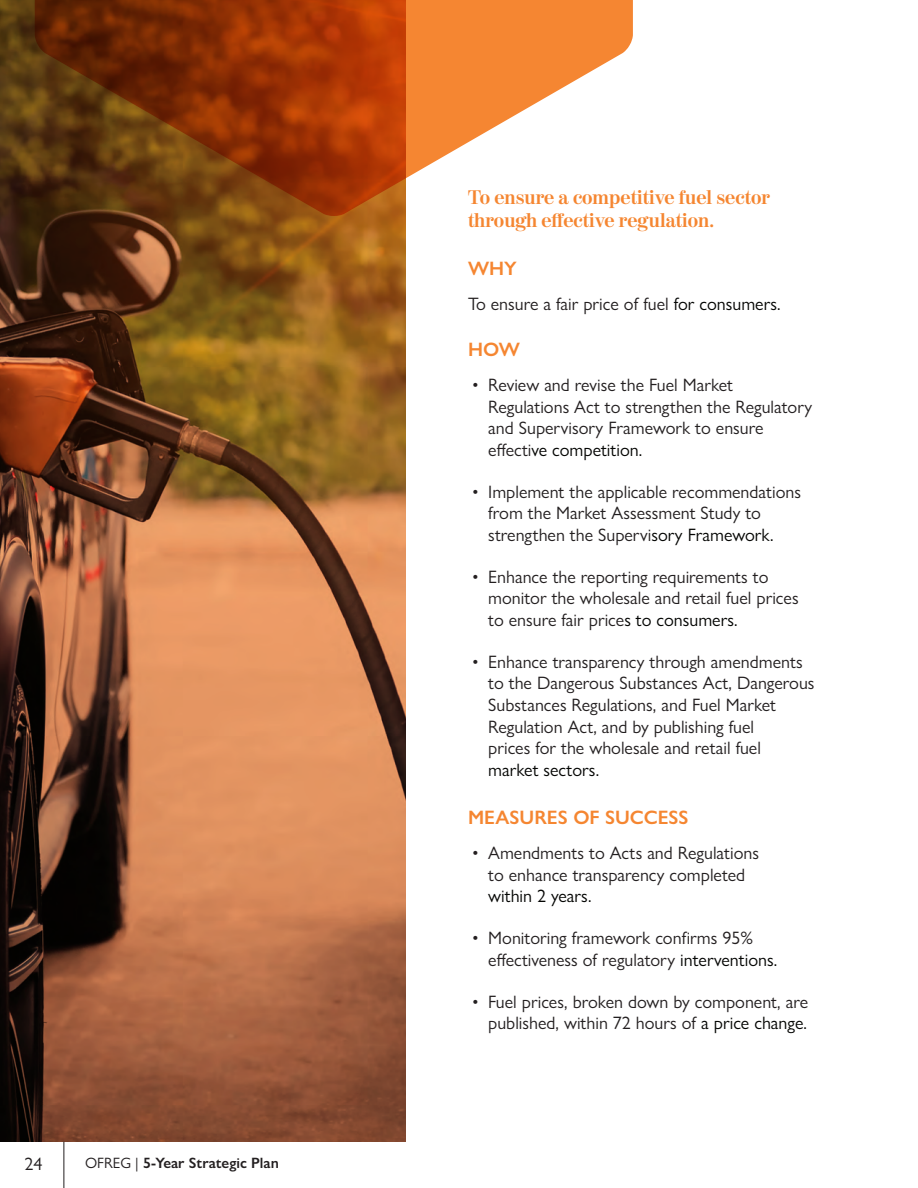
<style>
.page{position:relative;width:918px;height:1188px;background:#fff}
.page>*{position:absolute;margin:0;border:0;box-sizing:border-box;transform-origin:0 0}
.t1{font:700 19.5px/23.4px "Moderno FB";color:#f58631}
.t2{font:600 19.5px "Gill Sans Nova";color:#f58631}
.t3{font:18px/21.6px "Gill Sans Nova";color:#231f20}
.t4{font:18px "Gill Sans Nova";color:#040503}
.t5{font:600 15px "Gill Sans Nova";color:#231f20}
.s1{font-weight:400}
.s2{color:#040503}
</style>
<div class="page">
<svg style="left:0;top:0;width:405px;height:1142px;background:#965d36"></svg>
<svg style="left:35px;top:0;width:598px;height:216px"></svg>
<hr style="left:64px;top:1142px;width:1px;height:46px;background:#231f20">
<p class="t3" style="left:25px;top:1153px;width:19px">24</p>
<p class="t5" style="left:85px;top:1154px;width:195px"><span class="s1">OFREG |</span> 5-Year Strategic Plan</p>
<p class="t1" style="left:468px;top:186px;width:304px">To ensure a competitive fuel sector through effective regulation.</p>
<p class="t2" style="left:468px;top:257px;width:50px">WHY</p>
<p class="t3" style="left:468px;top:293px;width:314px">To ensure a fair price of fuel <span class="s2">for consumers.</span></p>
<p class="t2" style="left:468px;top:338px;width:53px">HOW</p>
<p class="t3" style="left:488px;top:374px;width:326px;text-indent:-16px">• Review and revise the Fuel Market Regulations Act to strengthen the Regulatory and Supervisory Framework to ensure effecti<span class="s2">ve competition.</span></p>
<p class="t3" style="left:488px;top:481px;width:314px;text-indent:-16px">• Implement the applicable recommendations from the Market Assessment Study to strengthen the Supervi<span class="s2">sory Framework.</span></p>
<p class="t3" style="left:488px;top:566px;width:312px;text-indent:-16px">• Enhance the reporting requirements to monitor the wholesale and retail fuel prices to ensure fair price<span class="s2">s to consumers.</span></p>
<p class="t3" style="left:488px;top:651px;width:328px;text-indent:-16px">• Enhance transparency through amendments to the Dangerous Substances Act, Dangerous Substances Regulations, and Fuel Market Regulation Act, and by publishing fuel<br>prices for the wholesale and retail fuel</p>
<p class="t4" style="left:488px;top:759px;width:112px">market sectors.</p>
<p class="t2" style="left:468px;top:806px;width:222px">MEASURES OF SUCCESS</p>
<p class="t3" style="left:472px;top:842px;width:288px;text-align:center">• Amendments to Acts and Regulations to enhance transparency completed</p>
<p class="t4" style="left:488px;top:885px;width:105px">within 2 years.</p>
<p class="t3" style="left:488px;top:927px;width:291px;text-indent:-16px">• Monitoring framework confirms 95% effectiveness of regulatory <span class="s2">interventions.</span></p>
<p class="t3" style="left:472px;top:991px;width:338px;text-align:right">• Fuel prices, broken down by component, are published, within 72 hours of <span class="s2">a price change.</span></p>
</div>
